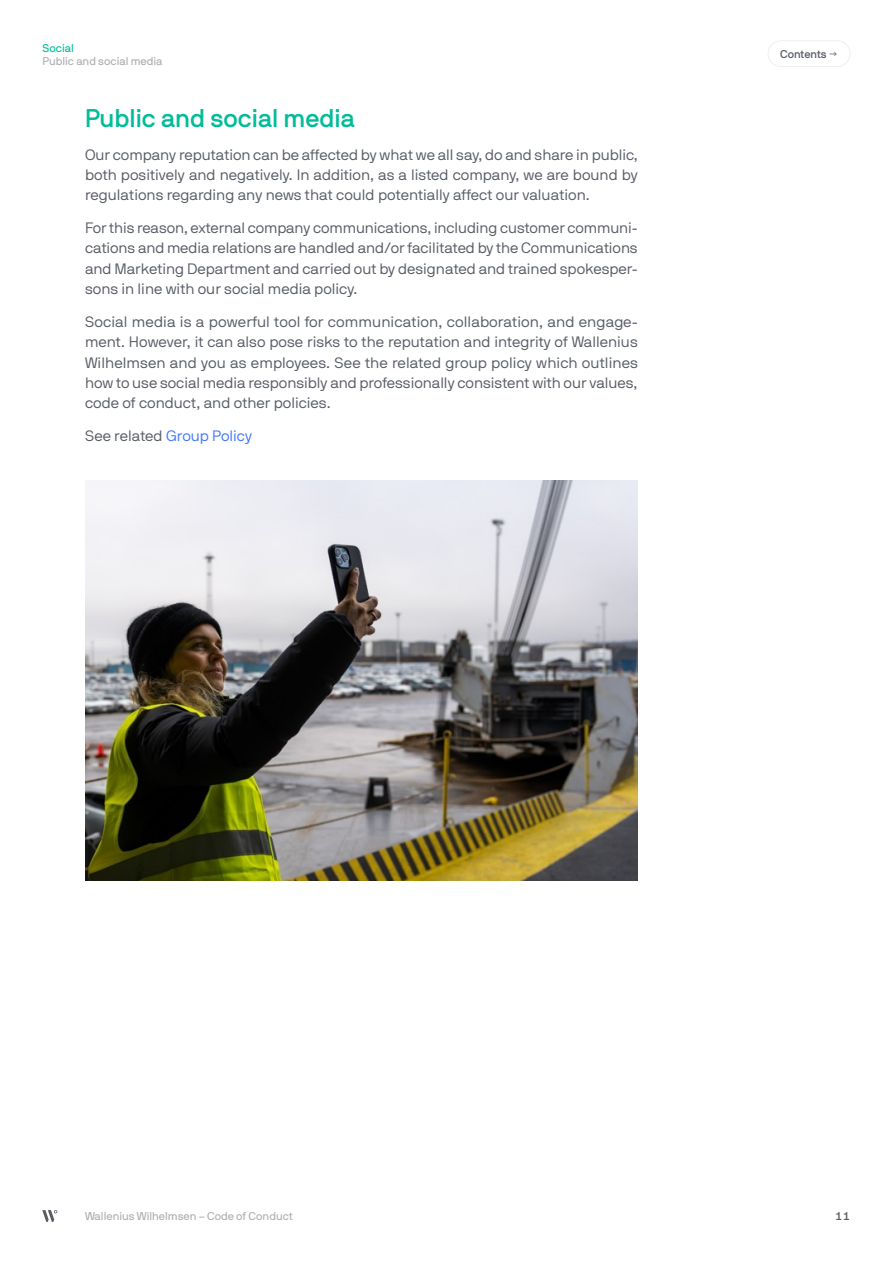
<style>
.page{position:relative;width:893px;height:1263px;background:#fff}
.page>*{position:absolute;margin:0;border:0;box-sizing:border-box;transform-origin:0 0}
.t1{font:25.5px "NB International Pro Med";color:#00bc98}
.t2{font:15px/20.2px "NB International Pro Boo";color:#595e66;text-align:justify}
.t3{font:15px "NB International Pro Boo";color:#4479fc}
.t4{font:11.25px "NB International Pro Reg";color:#aeafb3}
.t5{font:11.25px "NB International Pro Med";color:#595e66}
.t6{font:11.25px "NB International Pro Reg";color:#00bc98}
.t7{font:11.25px "NB International Pro Bol";color:#595e66}
.s1{color:#595e66}
</style>
<div class="page">
<svg style="left:42px;top:1210px;width:15px;height:12px"></svg>
<div style="left:768px;top:40px;width:82px;height:27px;border:1px solid #efeff0;border-radius:13px"></div>
<img style="left:85px;top:480px;width:553px;height:400px">
<p class="t6" style="left:43px;top:41px;width:33px">Social</p>
<p class="t4" style="left:43px;top:55px;width:121px">Public and social media</p>
<h1 class="t1" style="left:85px;top:103px;width:271px">Public and social media</h1>
<p class="t2" style="left:85px;top:144px;width:554px">Our company reputation can be affected by what we all say, do and share in public, both positively and negatively. In addition, as a listed company, we are bound by regulations regarding any news that could potentially affect our valuation.</p>
<p class="t2" style="left:85px;top:218px;width:554px">For this reason, external company communications, including customer communi&shy;cations and media relations are handled and/or facilitated by the Communications and Marketing Department and carried out by designated and trained spokesper&shy;sons in line with our social media policy.</p>
<p class="t2" style="left:85px;top:311px;width:554px">Social media is a powerful tool for communication, collaboration, and engage&shy;ment. However, it can also pose risks to the reputation and integrity of Wallenius Wilhelmsen and you as employees. See the related group policy which outlines how to use social media responsibly and professionally consistent with our values, code of conduct, and other policies.</p>
<p class="t3" style="left:85px;top:427px;width:169px"><span class="s1">See related</span> Group Policy</p>
<p class="t5" style="left:780px;top:47px;width:58px">Contents →</p>
<p class="t4" style="left:85px;top:1210px;width:209px">Wallenius Wilhelmsen – Code of Conduct</p>
<p class="t7" style="left:835px;top:1210px;width:17px">11</p>
</div>
